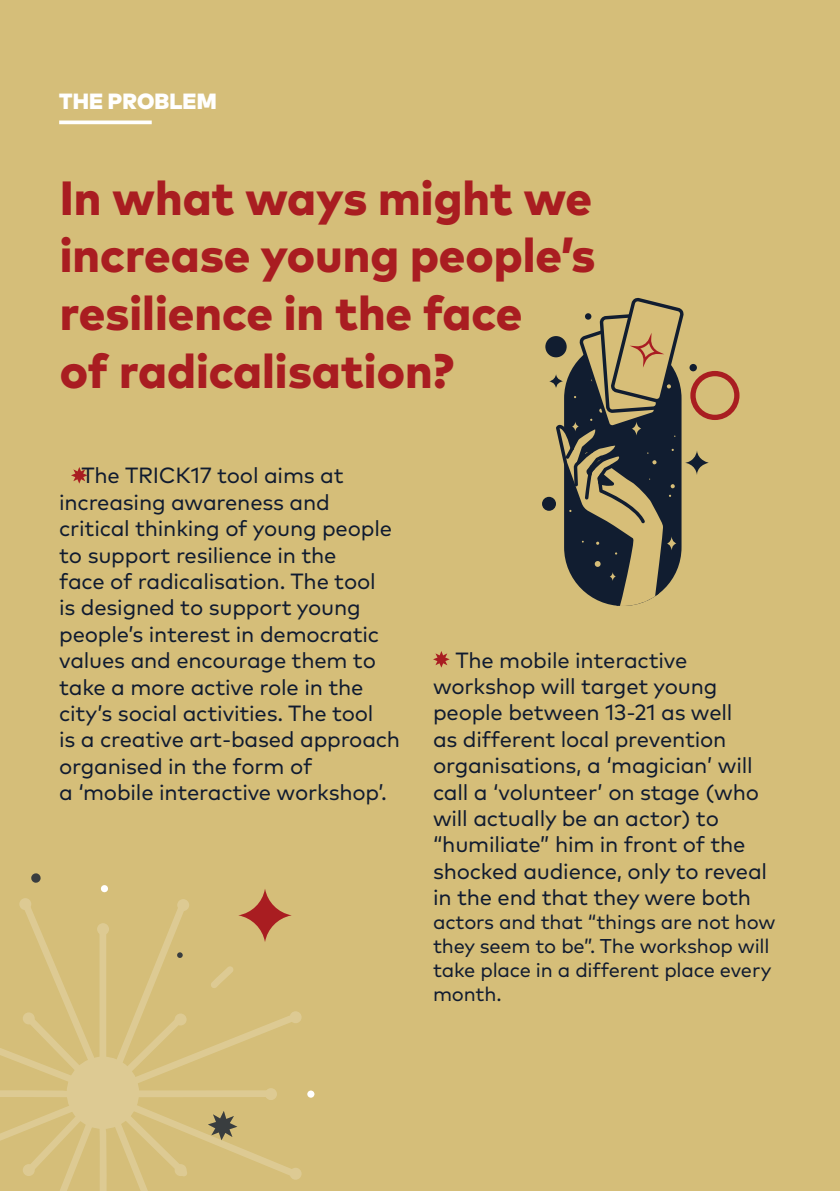
<style>
.page{position:relative;width:840px;height:1191px;background:#fff}
.page>*{position:absolute;margin:0;border:0;box-sizing:border-box;transform-origin:0 0}
.t1{font:800 48px/57.4px "Mark Pro";color:#a91d21}
.t2{font:22px/26.4px "Mark Pro";letter-spacing:-.01em;color:#101b30}
.t3{font:900 22px "Mark Pro";letter-spacing:.005em;color:#fff}
.t4{font:20px/24px "Mark Pro";letter-spacing:-.01em;color:#101b30}
</style>
<div class="page">
<div style="left:0;top:0;width:839px;height:1191px;background:#d5be79"></div>
<div style="left:59px;top:120px;width:93px;height:4px;border:2px solid #fff"></div>
<svg style="left:71px;top:467px;width:17px;height:16px"></svg>
<svg style="left:433px;top:651px;width:16px;height:16px"></svg>
<div style="left:545px;top:336px;width:21px;height:21px;background:#111d30;border-radius:50%"></div>
<svg style="left:555px;top:298px;width:128px;height:308px"></svg>
<svg style="left:690px;top:371px;width:49px;height:49px"></svg>
<svg style="left:684px;top:450px;width:24px;height:25px"></svg>
<svg style="left:548px;top:374px;width:14px;height:14px"></svg>
<div style="left:541px;top:497px;width:14px;height:14px;background:#111d30;border-radius:50%"></div>
<div style="left:689px;top:364px;width:7px;height:7px;background:#111d30;border-radius:50%"></div>
<svg style="left:584px;top:313px;width:7px;height:7px"></svg>
<div style="left:67px;top:1056px;width:72px;height:73px;background:#ddca93;border-radius:50%"></div>
<div style="left:97px;top:923px;width:12px;height:12px;background:#ddca93;border-radius:50%"></div>
<div style="left:19px;top:898px;width:12px;height:12px;background:#ddca93;border-radius:50%"></div>
<div style="left:289px;top:1167px;width:12px;height:12px;background:#ddca93;border-radius:50%"></div>
<div style="left:265px;top:1088px;width:12px;height:12px;background:#ddca93;border-radius:50%"></div>
<div style="left:289px;top:1011px;width:12px;height:12px;background:#ddca93;border-radius:50%"></div>
<div style="left:99px;top:929px;width:7px;height:131px;background:#ddca93;border-radius:3px"></div>
<svg style="left:99px;top:1129px;width:8px;height:62px"></svg>
<svg style="left:0;top:905px;width:94px;height:177px"></svg>
<svg style="left:0;top:1090px;width:67px;height:7px"></svg>
<svg style="left:0;top:1106px;width:93px;height:85px"></svg>
<div style="left:136px;top:1090px;width:134px;height:7px;background:#ddca93;border-radius:3px"></div>
<svg style="left:115px;top:1105px;width:181px;height:86px"></svg>
<svg style="left:31px;top:873px;width:10px;height:10px"></svg>
<div style="left:101px;top:885px;width:7px;height:7px;background:#fff;border-radius:50%"></div>
<svg style="left:117px;top:889px;width:175px;height:194px"></svg>
<div style="left:307px;top:1090px;width:7px;height:7px;background:#fff;border-radius:50%"></div>
<p class="t3" style="left:59px;top:88px;width:159px">THE PROBLEM</p>
<h1 class="t1" style="left:60px;top:174px;width:537px">In what ways might we increase young people’s resilience in the face<br>of radicalisation?</h1>
<p class="t2" style="left:59px;top:464px;width:342px;text-indent:22px">The TRICK17 tool aims at increasing awareness and critical thinking of young people to support resilience in the<br>face of radicalisation. The tool<br>is designed to support young people’s interest in democratic values and encourage them to take a more active role in the city’s social activities. The tool<br>is a creative art-based approach organised in the form of<br>a ‘mobile interactive workshop’.</p>
<p class="t2" style="left:433px;top:648px;width:335px;text-indent:22px">The mobile interactive workshop will target young people between 13-21 as well<br>as different local prevention organisations, a ‘magician’ will call a ‘volunteer’ on stage (who will actually be an actor) to “humiliate” him in front of the shocked audience, only to reveal in the end that they were both</p>
<p class="t4" style="left:433px;top:912px;width:344px">actors and that “things are not how they seem to be”. The workshop will take place in a different place every month.</p>
</div>
